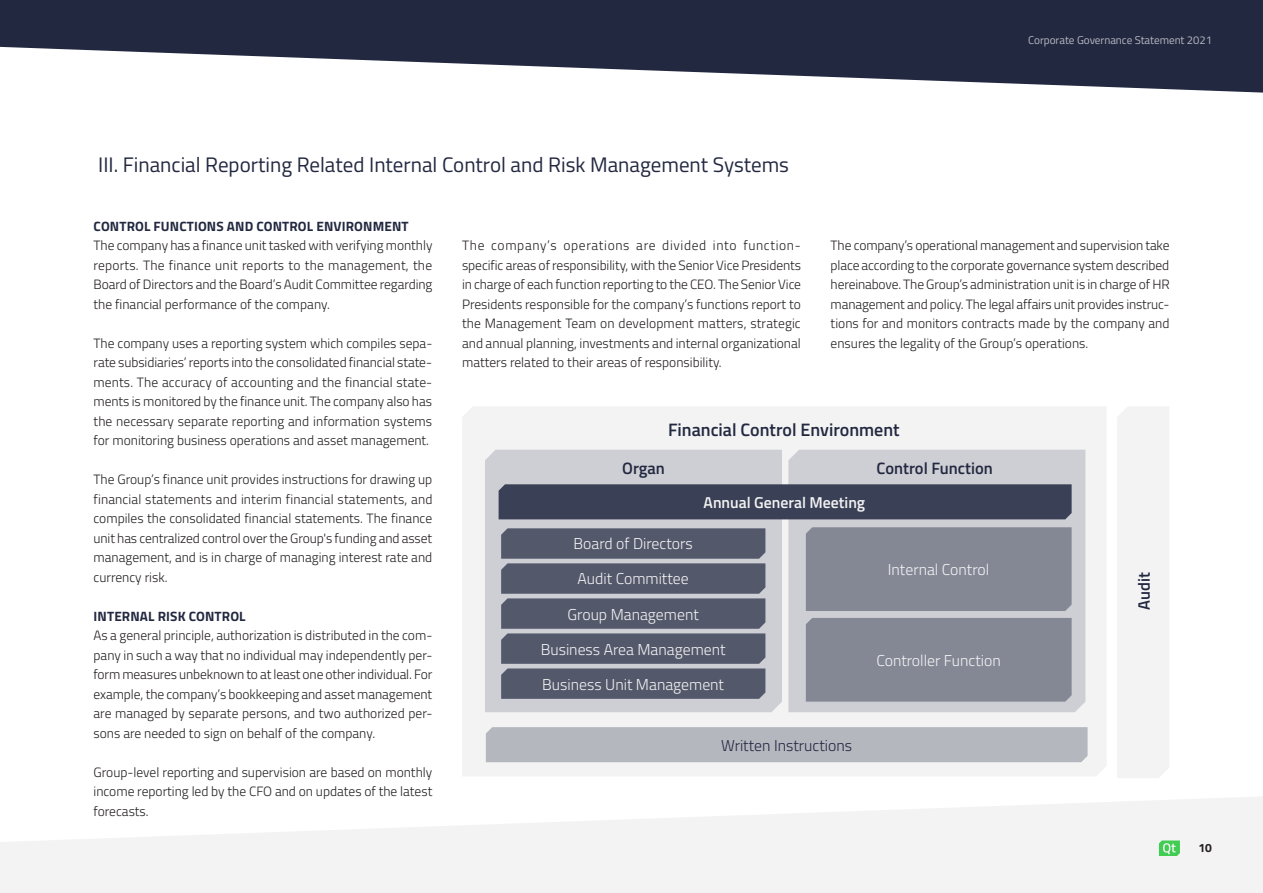
<style>
.page{position:relative;width:1263px;height:893px;background:#fff}
.page>*{position:absolute;margin:0;border:0;box-sizing:border-box;transform-origin:0 0}
.t1{font:21px "Titillium Web";color:#222840}
.t2{font:600 18px "Titillium Web";color:#222840}
.t3{font:600 16.5px "Titillium Web";color:#222840}
.t4{font:300 15.75px "Titillium Web";color:#f3f3f4}
.t5{font:600 15.75px "Titillium Web";color:#f3f3f4}
.t6{font:300 15.75px "Titillium Web";color:#222840}
.t7{font:300 13.5px/19.5px "Titillium Web";color:#231f20;text-align:justify}
.t8{font:700 13.5px "Titillium Web";letter-spacing:.01em;color:#222840}
.t9{font:700 12px "Titillium Web";color:#231f20}
.t10{font:11.25px "Titillium Web";letter-spacing:-.005em;color:#b5b7bf}
</style>
<div class="page">
<svg style="left:0;top:797px;width:1263px;height:96px;fill:#f3f3f4"></svg>
<svg style="left:0;top:0;width:1263px;height:93px;fill:#222840"></svg>
<svg style="left:1159px;top:840px;width:21px;height:16px"></svg>
<div style="left:1117px;top:407px;width:52px;height:371px;background:#f3f3f4"></div>
<div style="left:462px;top:407px;width:644px;height:369px;background:#f3f3f4"></div>
<div style="left:485px;top:450px;width:297px;height:262px;background:#cecfd5"></div>
<div style="left:788px;top:450px;width:297px;height:262px;background:#cecfd5"></div>
<div style="left:806px;top:527px;width:265px;height:84px;background:#848895"></div>
<svg style="left:501px;top:528px;width:264px;height:171px;background:#626678"></svg>
<div style="left:806px;top:618px;width:265px;height:84px;background:#848895"></div>
<div style="left:499px;top:484px;width:572px;height:35px;background:#3a4055"></div>
<div style="left:486px;top:727px;width:601px;height:35px;background:#b5b7bf"></div>
<h1 class="t1" style="left:98px;top:150px;width:692px">III. Financial Reporting Related Internal Control and Risk Management Systems</h1>
<p class="t10" style="left:1028px;top:32px;width:185px">Corporate Governance Statement 2021</p>
<p class="t8" style="left:94px;top:216px;width:316px">CONTROL FUNCTIONS AND CONTROL ENVIRONMENT</p>
<p class="t7" style="left:94px;top:235px;width:340px">The company has a finance unit tasked with verifying monthly reports. The finance unit reports to the management, the Board of Directors and the Board’s Audit Committee regarding the financial performance of the company.</p>
<p class="t7" style="left:94px;top:333px;width:340px">The company uses a reporting system which compiles sepa&shy;rate subsidiaries’ reports into the consolidated financial state&shy;ments. The accuracy of accounting and the financial state&shy;ments is monitored by the finance unit. The company also has the necessary separate reporting and information systems for monitoring business operations and asset management.</p>
<p class="t7" style="left:94px;top:469px;width:340px">The Group’s finance unit provides instructions for drawing up financial statements and interim financial statements, and compiles the consolidated financial statements. The finance unit has centralized control over the Group's funding and asset management, and is in charge of managing interest rate and currency risk.</p>
<p class="t8" style="left:94px;top:606px;width:154px">INTERNAL RISK CONTROL</p>
<p class="t7" style="left:94px;top:625px;width:340px">As a general principle, authorization is distributed in the com&shy;pany in such a way that no individual may independently per&shy;form measures unbeknown to at least one other individual. For example, the company’s bookkeeping and asset management are managed by separate persons, and two authorized per&shy;sons are needed to sign on behalf of the company.</p>
<p class="t7" style="left:94px;top:762px;width:340px">Group-level reporting and supervision are based on monthly income reporting led by the CFO and on updates of the latest forecasts.</p>
<p class="t7" style="left:462px;top:235px;width:340px">The company’s operations are divided into function&shy;specific areas of responsibility, with the Senior Vice Presidents in charge of each function reporting to the CEO. The Senior Vice Presidents responsible for the company’s functions report to the Management Team on development matters, strategic and annual planning, investments and internal organizational matters related to their areas of responsibility.</p>
<p class="t7" style="left:831px;top:235px;width:340px">The company’s operational management and supervision take place according to the corporate governance system described hereinabove. The Group’s administration unit is in charge of HR management and policy. The legal affairs unit provides instruc&shy;tions for and monitors contracts made by the company and ensures the legality of the Group’s operations.</p>
<h2 class="t2" style="left:668px;top:416px;width:233px">Financial Control Environment</h2>
<p class="t3" style="left:876px;top:455px;width:118px">Control Function</p>
<p class="t3" style="left:622px;top:455px;width:44px">Organ</p>
<p class="t4" style="left:573px;top:532px;width:121px">Board of Directors</p>
<p class="t4" style="left:578px;top:568px;width:113px">Audit Committee</p>
<p class="t5" style="left:703px;top:490px;width:163px">Annual General Meeting</p>
<p class="t4" style="left:567px;top:603px;width:133px">Group Management</p>
<p class="t4" style="left:541px;top:638px;width:186px">Business Area Management</p>
<p class="t4" style="left:542px;top:673px;width:183px">Business Unit Management</p>
<p class="t4" style="left:888px;top:558px;width:103px">Internal Control</p>
<p class="t4" style="left:876px;top:649px;width:126px">Controller Function</p>
<p class="t6" style="left:721px;top:734px;width:132px">Written Instructions</p>
<p class="t3" style="left:1132px;top:610px;width:39px;rotate:-90deg">Audit</p>
<p class="t9" style="left:1198px;top:839px;width:15px">10</p>
</div>
